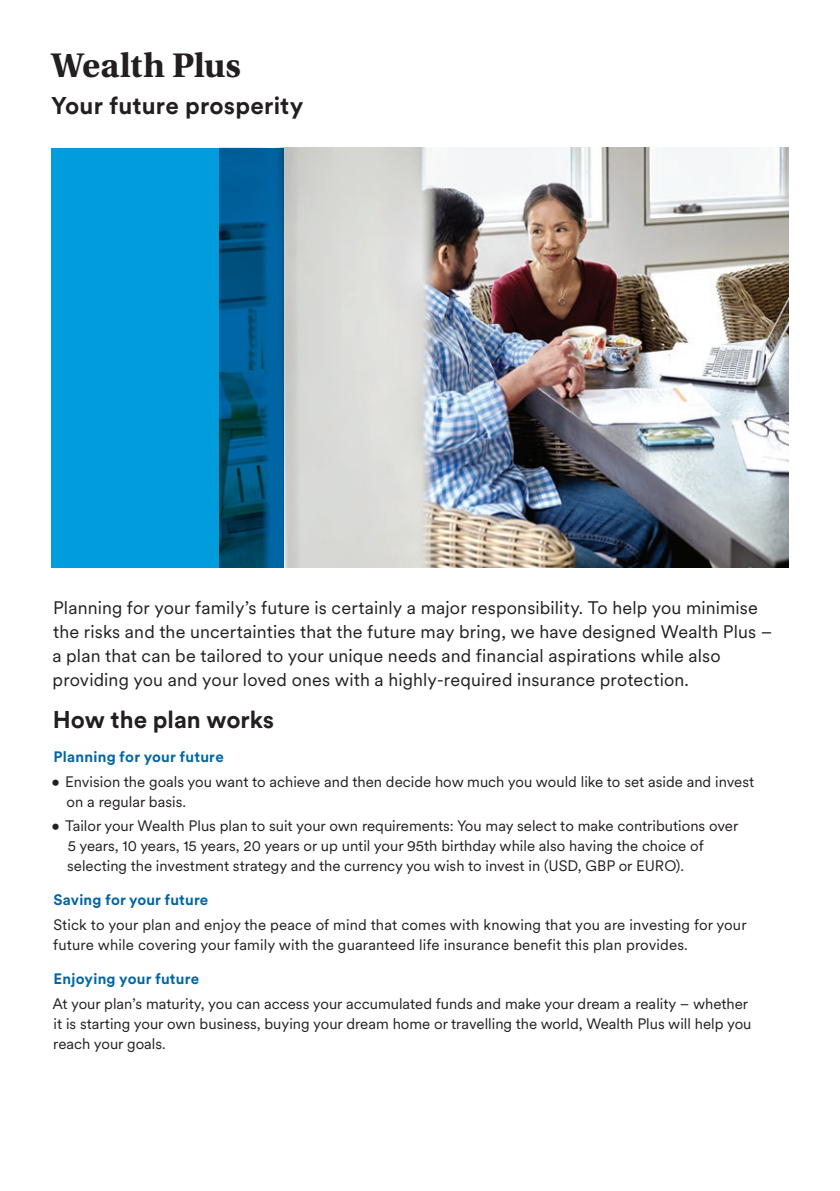
<style>
.page{position:relative;width:840px;height:1191px;background:#fff}
.page>*{position:absolute;margin:0;border:0;box-sizing:border-box;transform-origin:0 0}
.t1{font:700 36px "Utopia Std";letter-spacing:-.01em;color:#231f20}
.t2{font:700 24px "Met Life Circular";letter-spacing:.005em;color:#231f20}
.t3{font:18px/24px "Met Life Circular";letter-spacing:.01em;color:#231f20}
.t4{font:15px/20px "Met Life Circular";color:#231f20}
.t5{font:700 15px "Met Life Circular";letter-spacing:.015em;color:#0066a5}
</style>
<div class="page">
<div style="left:51px;top:148px;width:232px;height:419px;background:#009cdc"></div>
<img style="left:283px;top:148px;width:505px;height:419px">
<svg style="left:219px;top:148px;width:64px;height:419px;background:#005685"></svg>
<h1 class="t1" style="left:51px;top:45px;width:191px">Wealth Plus</h1>
<h2 class="t2" style="left:51px;top:89px;width:254px">Your future prosperity</h2>
<p class="t3" style="left:52px;top:594px;width:721px">Planning for your family’s future is certainly a major responsibility. To help you minimise the risks and the uncertainties that the future may bring, we have designed Wealth Plus – a plan that can be tailored to your unique needs and financial aspirations while also providing you and your loved ones with a highly-required insurance protection.</p>
<h2 class="t2" style="left:53px;top:703px;width:222px">How the plan works</h2>
<p class="t5" style="left:54px;top:746px;width:172px">Planning for your future</p>
<p class="t4" style="left:67px;top:770px;width:688px;text-indent:-15px">• Envision the goals you want to achieve and then decide how much you would like to set aside and invest on a regular basis.</p>
<p class="t4" style="left:67px;top:815px;width:672px;text-indent:-16px">• Tailor your Wealth Plus plan to suit your own requirements: You may select to make contributions over<br>5 years, 10 years, 15 years, 20 years or up until your 95th birthday while also having the choice of selecting the investment strategy and the currency you wish to invest in (USD, GBP or EURO).</p>
<p class="t5" style="left:53px;top:889px;width:156px">Saving for your future</p>
<p class="t4" style="left:53px;top:914px;width:694px">Stick to your plan and enjoy the peace of mind that comes with knowing that you are investing for your future while covering your family with the guaranteed life insurance benefit this plan provides.</p>
<p class="t5" style="left:54px;top:968px;width:147px">Enjoying your future</p>
<p class="t4" style="left:52px;top:992px;width:700px">At your plan’s maturity, you can access your accumulated funds and make your dream a reality – whether it is starting your own business, buying your dream home or travelling the world, Wealth Plus will help you reach your goals.</p>
</div>
